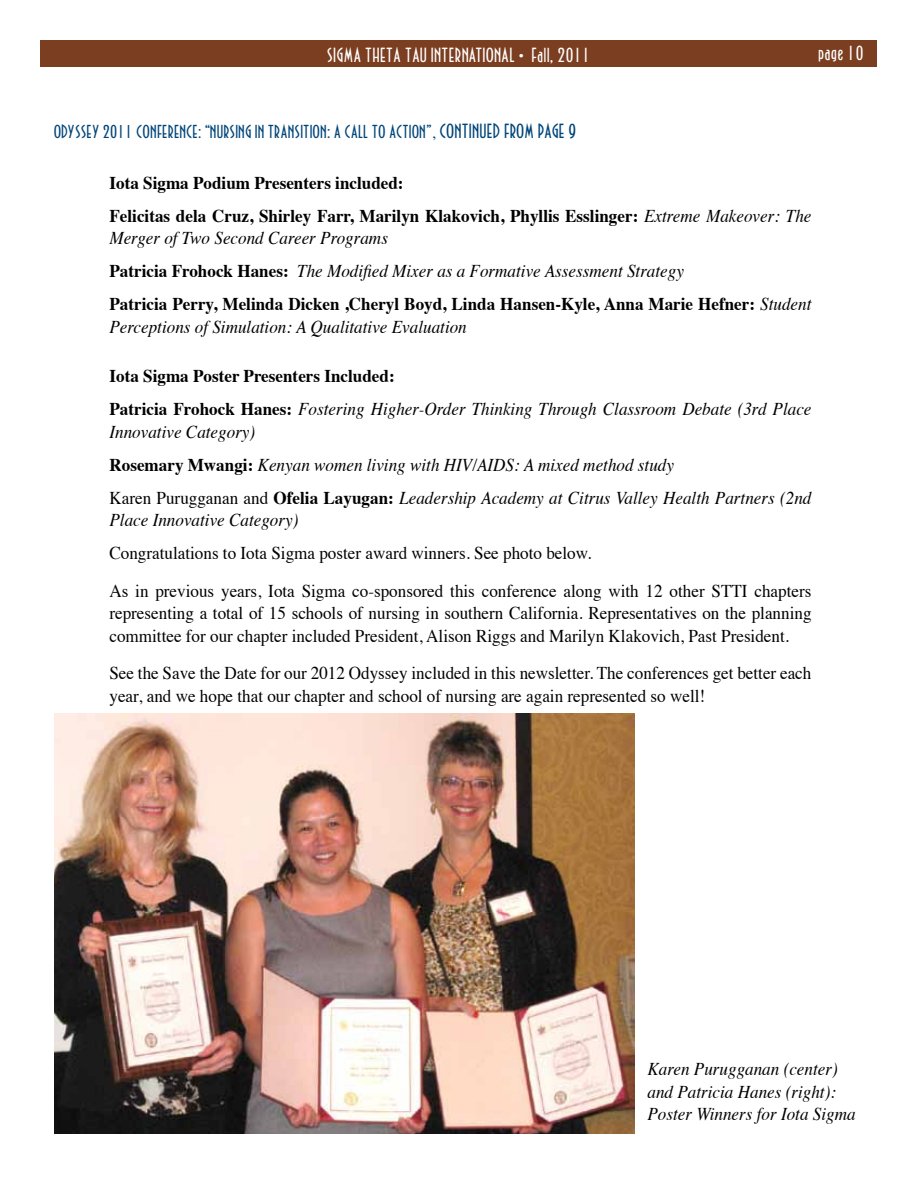
<style>
.page{position:relative;width:918px;height:1188px;background:#fff}
.page>*{position:absolute;margin:0;border:0;box-sizing:border-box;transform-origin:0 0}
.t1{font:18px/22.5px "Times";color:#000;scale:.95 1}
.t2{font:italic 18px/33px "Times";color:#000;scale:.95 1}
.t3{font:700 18px/33px "Times";color:#000;scale:.95 1}
.t4{font:18px "OPTI Newport Land";letter-spacing:.025em;color:#fff}
.t5{font:16.5px "OPTI Newport Land";letter-spacing:.02em;color:#004579}
.s1{font-family:"Times"}
.s2{font-size:18px}
.s3{font-weight:400;font-style:italic}
.s4{font-weight:700;font-style:normal}
.s5{font-style:normal}
</style>
<div class="page">
<div style="left:40px;top:40px;width:838px;height:28px;background:#7c3e21"></div>
<img style="left:54px;top:713px;width:580px;height:421px">
<p class="t4" style="left:327px;top:42px;width:265px">SIGMA THETA TAU INTERNATIONAL • FALL, 2011</p>
<p class="t4" style="left:818px;top:40px;width:47px">PAGE 10</p>
<p class="t5" style="left:54px;top:119px;width:524px">ODYSSEY 2011 CONFERENCE: “NURSING IN TRANSITION: A CALL TO ACTION”<span class="s1">,</span> <span class="s2">CONTINUED FROM PAGE 9</span></p>
<p class="t3" style="left:110px;top:165px;width:740px">Iota Sigma Podium Presenters included:<br>Felicitas dela Cruz, Shirley Farr, Marilyn Klakovich, Phyllis Esslinger: <span class="s3">Extreme Makeover: The</span></p>
<p class="t3" style="left:109px;top:220px;width:740px"><span class="s3">Merger of Two Second Career Programs<br></span>Patricia Frohock Hanes: <span class="s3">The Modified Mixer as a Formative Assessment Strategy<br></span>Patricia Perry, Melinda Dicken ,Cheryl Boyd, Linda Hansen-Kyle, Anna Marie Hefner: <span class="s3">Student</span></p>
<p class="t2" style="left:109px;top:309px;width:378px">Perceptions of Simulation: A Qualitative Evaluation</p>
<p class="t2" style="left:109px;top:359px;width:740px"><span class="s4">Iota Sigma Poster Presenters Included:<br>Patricia Frohock Hanes:</span> Fostering Higher-Order Thinking Through Classroom Debate (3rd Place</p>
<p class="t2" style="left:109px;top:414px;width:740px">Innovative Category)<br><span class="s4">Rosemary Mwangi:</span> Kenyan women living with HIV/AIDS: A mixed method study<br><span class="s5">Karen Purugganan and</span> <span class="s4">Ofelia Layugan:</span> Leadership Academy at Citrus Valley Health Partners (2nd</p>
<p class="t2" style="left:109px;top:503px;width:200px">Place Innovative Category)</p>
<p class="t1" style="left:109px;top:533px;width:740px;line-height:37.5px">Congratulations to Iota Sigma poster award winners. See photo below.<br>As in previous years, Iota Sigma co-sponsored this conference along with 12 other STTI chapters</p>
<p class="t1" style="left:109px;top:601px;width:741px">representing a total of 15 schools of nursing in southern California. Representatives on the planning committee for our chapter included President, Alison Riggs and Marilyn Klakovich, Past President.</p>
<p class="t1" style="left:109px;top:661px;width:740px">See the Save the Date for our 2012 Odyssey included in this newsletter. The conferences get better each year, and we hope that our chapter and school of nursing are again represented so well!</p>
<p class="t2" style="left:648px;top:1057px;width:221px;line-height:22.5px">Karen Purugganan (center) and Patricia Hanes (right):<br>Poster Winners for Iota Sigma</p>
</div>
